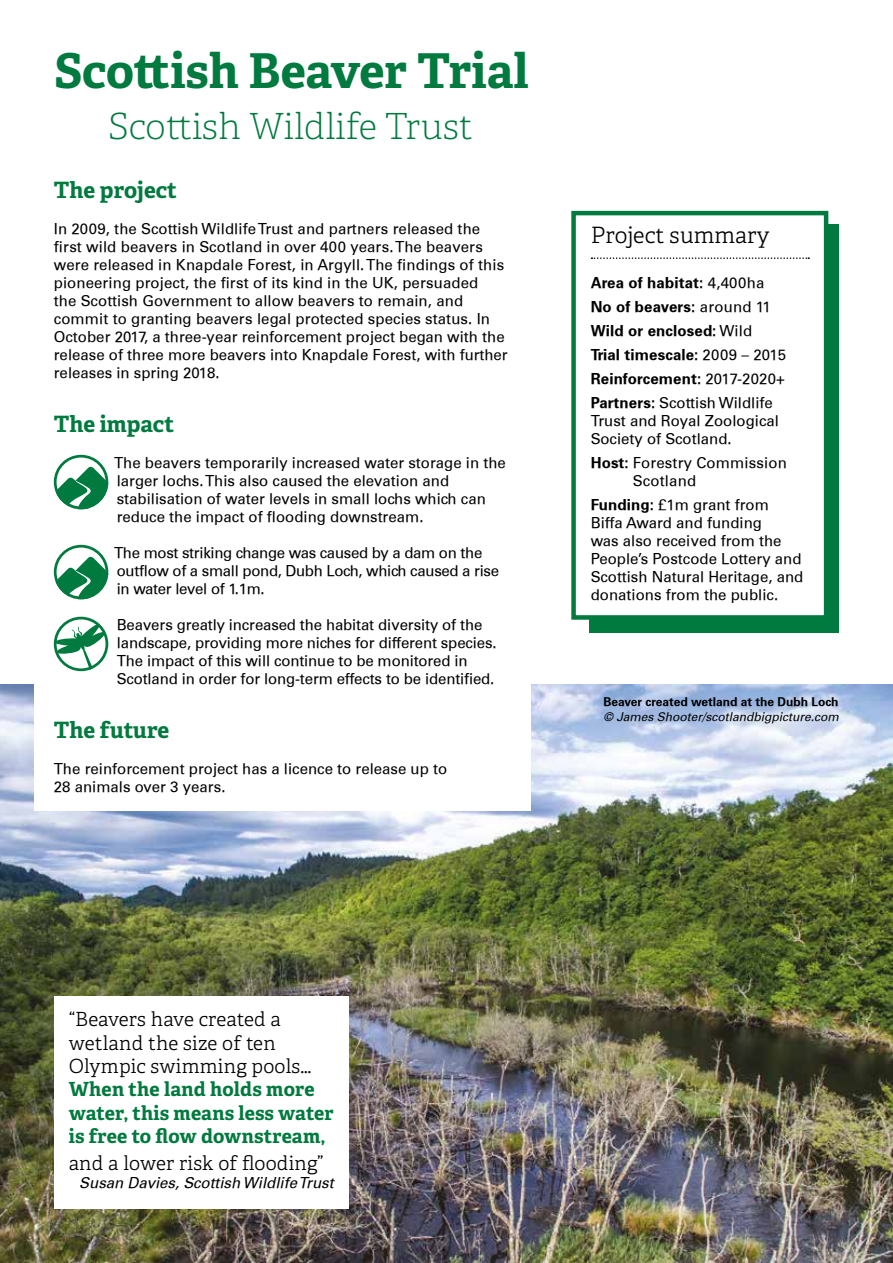
<style>
.page{position:relative;width:893px;height:1263px;background:#fff}
.page>*{position:absolute;margin:0;border:0;box-sizing:border-box;transform-origin:0 0}
.t1{font:700 48px "Adelle";color:#007a3e}
.t2{font:100 36px "Adelle";color:#007a3e}
.t3{font:700 22.5px "Adelle";color:#007a3e}
.t4{font:300 22.5px "Adelle";color:#000}
.t5{font:300 19.5px/23.4px "Adelle";letter-spacing:.01em;color:#000}
.t6{font:700 19.5px/23.4px "Adelle";letter-spacing:.01em;color:#007a3e}
.t7{font:15px/18px "Univers";color:#000}
.t8{font:700 15px/24px "Univers";letter-spacing:.01em;color:#000}
.t9{font:15px/18px "Univers";letter-spacing:-.02em;color:#000}
.t10{font:italic 15px "Univers";color:#000}
.t11{font:italic 12px "Univers";color:#000}
.t12{font:700 12px "Univers";color:#000}
.s1{font-weight:400}
.s2{font-weight:700}
</style>
<div class="page">
<img style="left:0;top:684px;width:893px;height:579px">
<div style="left:35px;top:630px;width:496px;height:180px;background:#fff"></div>
<div style="left:589px;top:224px;width:250px;height:408px;background:#007a3e"></div>
<svg style="left:54px;top:465px;width:54px;height:44px"></svg>
<div style="left:54px;top:455px;width:54px;height:54px;border:3px solid #007a3e;border-radius:50%"></div>
<svg style="left:54px;top:555px;width:54px;height:44px"></svg>
<div style="left:54px;top:545px;width:54px;height:54px;border:3px solid #007a3e;border-radius:50%"></div>
<svg style="left:55px;top:624px;width:50px;height:47px"></svg>
<div style="left:54px;top:617px;width:54px;height:54px;border:3px solid #007a3e;border-radius:50%"></div>
<div style="left:574px;top:213px;width:252px;height:404px;background:#fff"></div>
<svg style="left:591px;top:257px;width:218px;height:2px"></svg>
<div style="left:571px;top:211px;width:257px;height:409px;border:4px solid #007a3e"></div>
<div style="left:54px;top:996px;width:295px;height:213px;background:#fff"></div>
<h1 class="t1" style="left:54px;top:40px;width:476px">Scottish Beaver Trial</h1>
<h2 class="t2" style="left:108px;top:101px;width:366px">Scottish Wildlife Trust</h2>
<h3 class="t3" style="left:54px;top:176px;width:125px">The project</h3>
<p class="t7" style="left:54px;top:220px;width:455px">In 2009, the Scottish Wildlife Trust and partners released the first wild beavers in Scotland in over 400 years. The beavers were released in Knapdale Forest, in Argyll. The findings of this pioneering project, the first of its kind in the UK, persuaded<br>the Scottish Government to allow beavers to remain, and commit to granting beavers legal protected species status. In October 2017, a three-year reinforcement project began with the release of three more beavers into Knapdale Forest, with further releases in spring 2018.</p>
<h3 class="t3" style="left:54px;top:410px;width:122px">The impact</h3>
<p class="t7" style="left:114px;top:454px;width:393px">The beavers temporarily increased water storage in the larger lochs. This also caused the elevation and stabilisation of water levels in small lochs which can reduce the impact of flooding downstream.</p>
<p class="t9" style="left:114px;top:544px;width:386px">The most striking change was caused by a dam on the outflow of a small pond, Dubh Loch, which caused a rise in water level of 1.1m.</p>
<p class="t7" style="left:117px;top:616px;width:381px">Beavers greatly increased the habitat diversity of the landscape, providing more niches for different species.<br>The impact of this will continue to be monitored in Scotland in order for long-term effects to be identified.</p>
<h3 class="t3" style="left:54px;top:716px;width:117px">The future</h3>
<p class="t7" style="left:54px;top:760px;width:395px">The reinforcement project has a licence to release up to<br>28 animals over 3 years.</p>
<h3 class="t4" style="left:591px;top:219px;width:180px">Project summary</h3>
<p class="t8" style="left:591px;top:271px;width:197px">Area of habitat: <span class="s1">4,400ha<br></span>No of beavers: <span class="s1">around 11<br></span>Wild or enclosed: <span class="s1">Wild<br></span>Trial timescale: <span class="s1">2009 – 2015<br></span>Reinforcement: <span class="s1">2017-2020+<br></span>Partners: <span class="s1">Scottish Wildlife</span></p>
<p class="t7" style="left:591px;top:411px;width:190px">Trust and Royal Zoological<br>Society of Scotland.</p>
<p class="t7" style="left:633px;top:453px;width:156px;text-indent:-42px"><span class="s2">Host:</span> Forestry Commission<br>Scotland</p>
<p class="t7" style="left:591px;top:495px;width:214px"><span class="s2">Funding:</span> £1m grant from<br>Biffa Award and funding<br>was also received from the<br>People’s Postcode Lottery and<br>Scottish Natural Heritage, and donations from the public.</p>
<p class="t12" style="left:603px;top:695px;width:237px">Beaver created wetland at the Dubh Loch</p>
<p class="t11" style="left:603px;top:709px;width:237px">© James Shooter/scotlandbigpicture.com</p>
<h3 class="t5" style="left:69px;top:1007px;width:244px">“Beavers have created a wetland the size of ten<br>Olympic swimming pools…</h3>
<h3 class="t6" style="left:69px;top:1078px;width:267px">When the land holds more water, this means less water is free to flow downstream,</h3>
<h3 class="t5" style="left:69px;top:1151px;width:256px">and a lower risk of flooding”</h3>
<p class="t10" style="left:79px;top:1174px;width:256px">Susan Davies, Scottish Wildlife Trust</p>
</div>
